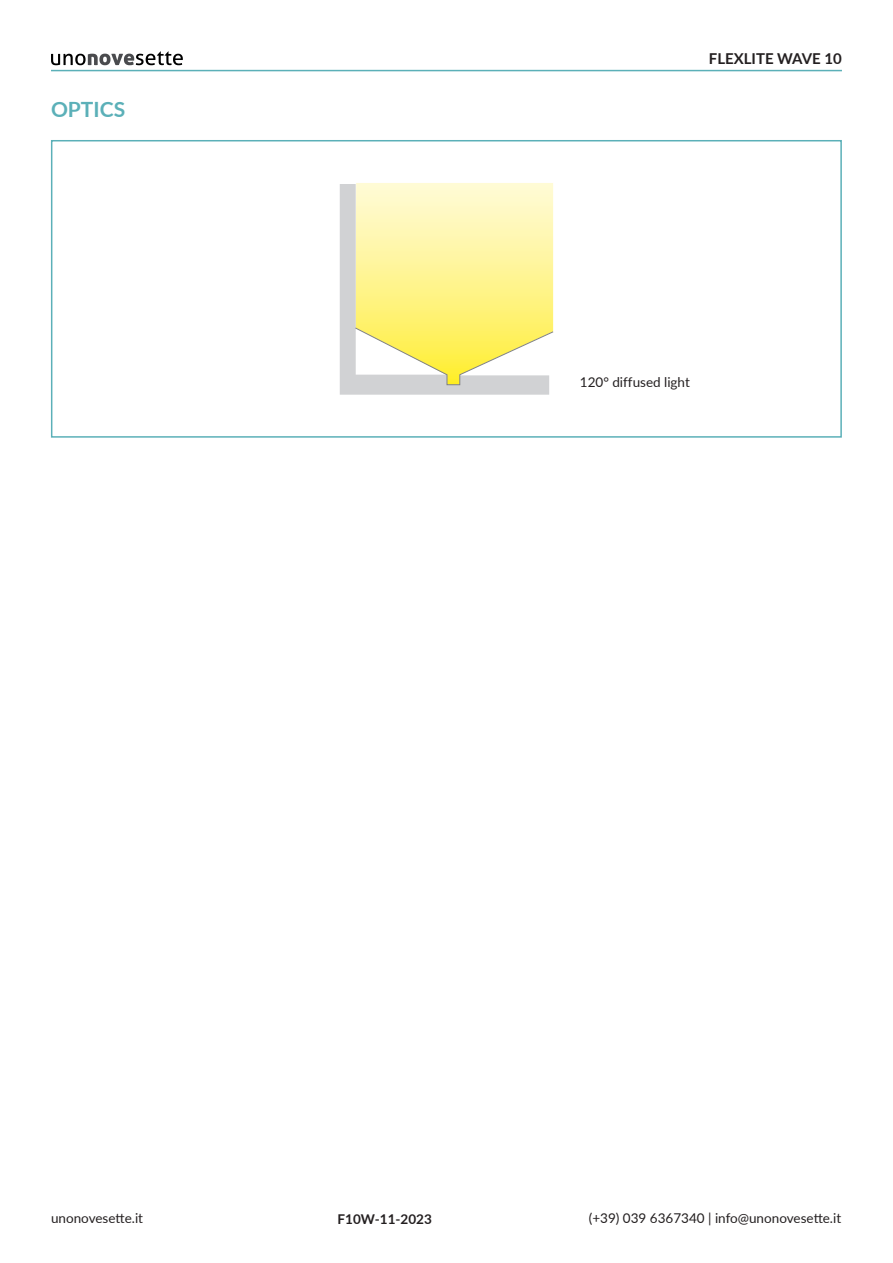
<style>
.page{position:relative;width:893px;height:1263px;background:#fff}
.page>*{position:absolute;margin:0;border:0;box-sizing:border-box;transform-origin:0 0}
.TITOLETTI_VERDI{font:700 21px "Lato";color:#5bb0b8}
.t1{font:700 15px "Lato";color:#231f20}
.t2{font:13.5px "Lato";color:#231f20}
.t3{font:700 13.5px "Lato";color:#231f20}
</style>
<div class="page">
<svg style="left:51px;top:51px;width:132px;height:14px"></svg>
<hr style="left:51px;top:70px;width:791px;height:1px;background:#5bb0b8">
<div style="left:51px;top:140px;width:791px;height:298px;border:2px solid #5bb0b8"></div>
<svg style="left:340px;top:184px;width:214px;height:211px;background:#f7f0aa"></svg>
<p class="TITOLETTI_VERDI" style="left:51px;top:94px;width:76px">OPTICS</p>
<p class="t1" style="left:709px;top:48px;width:135px">FLEXLITE WAVE 10</p>
<p class="t2" style="left:580px;top:372px;width:112px">120° diffused light</p>
<p class="t2" style="left:51px;top:1208px;width:94px">unonovesette.it</p>
<p class="t2" style="left:589px;top:1208px;width:254px">(+39) 039 6367340 | info@unonovesette.it</p>
<p class="t3" style="left:338px;top:1209px;width:96px">F10W-11-2023</p>
</div>
